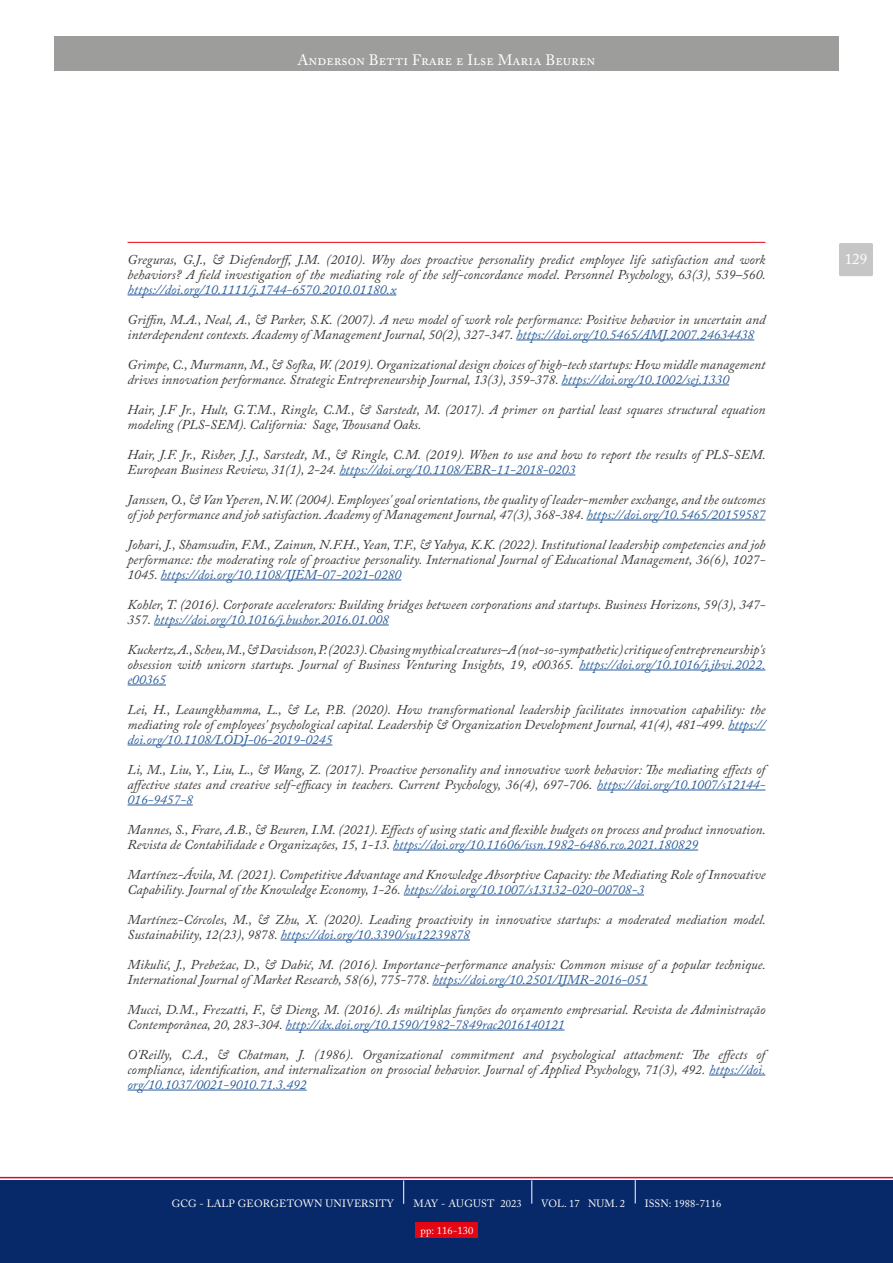
<style>
.page{position:relative;width:893px;height:1263px;background:#fff}
.page>*{position:absolute;margin:0;border:0;box-sizing:border-box;transform-origin:0 0}
.t1{font:15px "Adobe Caslon Pro";letter-spacing:.005em;color:#fff}
.t2{font:italic 13.5px/15px "Adobe Caslon Pro";color:#3a3835}
.t3{font:italic 13.5px "Adobe Caslon Pro";color:#275b9b}
.t4{font:10.5px "Adobe Caslon Pro";letter-spacing:.01em;color:#fff}
.s1{color:#275b9b}
</style>
<div class="page">
<div style="left:54px;top:37px;width:785px;height:34px;background:#9d9d9c"></div>
<div style="left:0;top:1180px;width:893px;height:83px;background:#082969"></div>
<div style="left:839px;top:243px;width:34px;height:33px;background:#c6c6c6;border-radius:2px"></div>
<hr style="left:128px;top:242px;width:637px;height:1px;background:#e30613">
<svg style="left:0;top:1177px;width:893px;height:27px"></svg>
<hr style="left:128px;top:295px;width:268px;height:1px;background:#275b9b">
<hr style="left:516px;top:340px;width:238px;height:1px;background:#275b9b">
<hr style="left:561px;top:385px;width:168px;height:1px;background:#275b9b">
<hr style="left:339px;top:475px;width:236px;height:1px;background:#275b9b">
<hr style="left:586px;top:520px;width:179px;height:1px;background:#275b9b">
<hr style="left:161px;top:580px;width:240px;height:1px;background:#275b9b">
<hr style="left:154px;top:625px;width:235px;height:1px;background:#275b9b">
<hr style="left:579px;top:670px;width:186px;height:1px;background:#275b9b">
<hr style="left:128px;top:685px;width:38px;height:1px;background:#275b9b">
<hr style="left:728px;top:730px;width:37px;height:1px;background:#275b9b">
<hr style="left:128px;top:745px;width:204px;height:1px;background:#275b9b">
<hr style="left:597px;top:790px;width:168px;height:1px;background:#275b9b">
<hr style="left:128px;top:805px;width:65px;height:1px;background:#275b9b">
<hr style="left:393px;top:850px;width:305px;height:1px;background:#275b9b">
<hr style="left:404px;top:895px;width:240px;height:1px;background:#275b9b">
<hr style="left:281px;top:940px;width:189px;height:1px;background:#275b9b">
<hr style="left:432px;top:985px;width:215px;height:1px;background:#275b9b">
<hr style="left:285px;top:1030px;width:279px;height:1px;background:#275b9b">
<hr style="left:709px;top:1075px;width:56px;height:1px;background:#275b9b">
<hr style="left:128px;top:1090px;width:179px;height:1px;background:#275b9b">
<div style="left:416px;top:1222px;width:62px;height:15px;background:#e30613"></div>
<p class="t1" style="left:297px;top:51px;width:300px">Anderson Betti Frare e Ilse Maria Beuren</p>
<p class="t2" style="left:128px;top:251px;width:640px">Greguras, G.J., &amp; Diefendorff, J.M. (2010). Why does proactive personality predict employee life satisfaction and work behaviors? A field investigation of the mediating role of the self-concordance model. Personnel Psychology, 63(3), 539–560.</p>
<p class="t3" style="left:128px;top:281px;width:270px">https://doi.org/10.1111/j.1744-6570.2010.01180.x</p>
<p class="t2" style="left:128px;top:311px;width:639px">Griffin, M.A., Neal, A., &amp; Parker, S.K. (2007). A new model of work role performance: Positive behavior in uncertain and interdependent contexts. Academy of Management Journal, 50(2), 327-347. <span class="s1">https://doi.org/10.5465/AMJ.2007.24634438</span></p>
<p class="t2" style="left:128px;top:356px;width:639px">Grimpe, C., Murmann, M., &amp; Sofka, W. (2019). Organizational design choices of high‐tech startups: How middle management drives innovation performance. Strategic Entrepreneurship Journal, 13(3), 359-378. <span class="s1">https://doi.org/10.1002/sej.1330</span></p>
<p class="t2" style="left:128px;top:401px;width:639px">Hair, J.F Jr., Hult, G.T.M., Ringle, C.M., &amp; Sarstedt, M. (2017). A primer on partial least squares structural equation modeling (PLS-SEM). California: Sage, Thousand Oaks.</p>
<p class="t2" style="left:128px;top:446px;width:640px">Hair, J.F. Jr., Risher, J.J., Sarstedt, M., &amp; Ringle, C.M. (2019). When to use and how to report the results of PLS-SEM.<br>European Business Review, 31(1), 2-24. <span class="s1">https://doi.org/10.1108/EBR-11-2018-0203</span></p>
<p class="t2" style="left:128px;top:491px;width:639px">Janssen, O., &amp; Van Yperen, N.W. (2004). Employees' goal orientations, the quality of leader-member exchange, and the outcomes of job performance and job satisfaction. Academy of Management Journal, 47(3), 368-384. <span class="s1">https://doi.org/10.5465/20159587</span></p>
<p class="t2" style="left:128px;top:536px;width:639px;text-align:justify">Johari, J., Shamsudin, F.M., Zainun, N.F.H., Yean, T.F., &amp; Yahya, K.K. (2022). Institutional leadership competencies and job performance: the moderating role of proactive personality. International Journal of Educational Management, 36(6), 1027- 1045. <span class="s1">https://doi.org/10.1108/IJEM-07-2021-0280</span></p>
<p class="t2" style="left:128px;top:596px;width:639px">Kohler, T. (2016). Corporate accelerators: Building bridges between corporations and startups. Business Horizons, 59(3), 347-<br>357. <span class="s1">https://doi.org/10.1016/j.bushor.2016.01.008</span></p>
<p class="t2" style="left:128px;top:641px;width:639px;text-align:justify">Kuckertz, A., Scheu, M., &amp; Davidsson, P. (2023). Chasing mythical creatures–A (not-so-sympathetic) critique of entrepreneurship's obsession with unicorn startups. Journal of Business Venturing Insights, 19, e00365. <span class="s1">https://doi.org/10.1016/j.jbvi.2022. e00365</span></p>
<p class="t2" style="left:128px;top:701px;width:639px;text-align:justify">Lei, H., Leaungkhamma, L., &amp; Le, P.B. (2020). How transformational leadership facilitates innovation capability: the mediating role of employees' psychological capital. Leadership &amp; Organization Development Journal, 41(4), 481-499. <span class="s1">https:// doi.org/10.1108/LODJ-06-2019-0245</span></p>
<p class="t2" style="left:128px;top:761px;width:639px;text-align:justify">Li, M., Liu, Y., Liu, L., &amp; Wang, Z. (2017). Proactive personality and innovative work behavior: The mediating effects of affective states and creative self-efficacy in teachers. Current Psychology, 36(4), 697-706. <span class="s1">https://doi.org/10.1007/s12144- 016-9457-8</span></p>
<p class="t2" style="left:128px;top:821px;width:640px">Mannes, S., Frare, A.B., &amp; Beuren, I.M. (2021). Effects of using static and flexible budgets on process and product innovation.<br>Revista de Contabilidade e Organizações, 15, 1-13. <span class="s1">https://doi.org/10.11606/issn.1982-6486.rco.2021.180829</span></p>
<p class="t2" style="left:128px;top:866px;width:639px">Martínez-Ávila, M. (2021). Competitive Advantage and Knowledge Absorptive Capacity: the Mediating Role of Innovative<br>Capability. Journal of the Knowledge Economy, 1-26. <span class="s1">https://doi.org/10.1007/s13132-020-00708-3</span></p>
<p class="t2" style="left:128px;top:911px;width:640px">Martínez-Córcoles, M., &amp; Zhu, X. (2020). Leading proactivity in innovative startups: a moderated mediation model.<br>Sustainability, 12(23), 9878. <span class="s1">https://doi.org/10.3390/su12239878</span></p>
<p class="t2" style="left:128px;top:956px;width:640px">Mikulić, J., Prebežac, D., &amp; Dabić, M. (2016). Importance-performance analysis: Common misuse of a popular technique.<br>International Journal of Market Research, 58(6), 775-778. <span class="s1">https://doi.org/10.2501/IJMR-2016-051</span></p>
<p class="t2" style="left:128px;top:1001px;width:639px">Mucci, D.M., Frezatti, F., &amp; Dieng, M. (2016). As múltiplas funções do orçamento empresarial. Revista de Administração<br>Contemporânea, 20, 283-304. <span class="s1">http://dx.doi.org/10.1590/1982-7849rac2016140121</span></p>
<p class="t2" style="left:128px;top:1046px;width:639px;text-align:justify">O'Reilly, C.A., &amp; Chatman, J. (1986). Organizational commitment and psychological attachment: The effects of compliance, identification, and internalization on prosocial behavior. Journal of Applied Psychology, 71(3), 492. <span class="s1">https://doi. org/10.1037/0021-9010.71.3.492</span></p>
<p class="t4" style="left:172px;top:1197px;width:224px">GCG - LALP GEORGETOWN UNIVERSITY</p>
<p class="t4" style="left:414px;top:1197px;width:110px">MAY - AUGUST 2023</p>
<p class="t4" style="left:541px;top:1197px;width:85px">VOL. 17 NUM. 2</p>
<p class="t4" style="left:645px;top:1197px;width:78px">ISSN: 1988-7116</p>
<p class="t4" style="left:421px;top:1224px;width:54px">pp: 116-130</p>
<p class="t1" style="left:845px;top:250px;width:24px">129</p>
</div>
